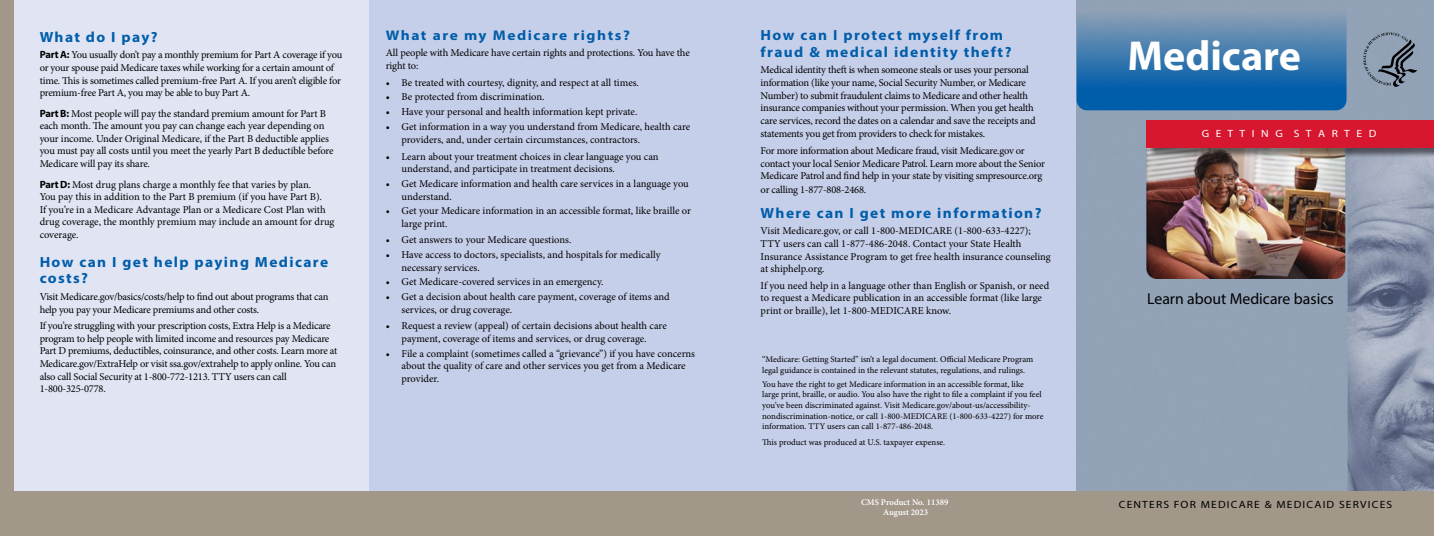
<style>
.page{position:relative;width:1434px;height:536px;background:#fff}
.page>*{position:absolute;margin:0;border:0;box-sizing:border-box;transform-origin:0 0}
.t1{font:700 42px "Myriad Pro";color:#fff}
.t2{font:15.75px "Myriad Pro";color:#000}
.t3{font:700 14.7px/16.8px "Myriad Pro";letter-spacing:.09em;color:#005daa;scale:1.05 1}
.t4{font:700 14px "Myriad Pro";letter-spacing:.1em;color:#005daa;scale:1.1 1}
.Text{font:10.5px/12.6px "Minion Pro";letter-spacing:-.01em;color:#000}
.t5{font:10.5px "Myriad Pro";letter-spacing:.1em;color:#000;scale:1.1 1}
.t6{font:10.5px "Myriad Pro";color:#fff;scale:1.1 1}
.Fact_Sheet_Text{font:8.75px/10.5px "Minion Pro";color:#000}
.Text-2{font:8.75px/10.5px "Minion Pro";color:#000}
.t7{font:600 8.75px/10.5px "Minion Pro";color:#fff;text-align:center}
.s1{font-family:"Myriad Pro";font-weight:700}
</style>
<div class="page">
<div style="left:0;top:482px;width:1433px;height:54px;background:#a2988a"></div>
<div style="left:0;top:0;width:1075px;height:490px;background:#e0e4f3"></div>
<div style="left:369px;top:0;width:708px;height:490px;background:#c6cfe9"></div>
<img style="left:1076px;top:0;width:357px;height:490px">
<svg style="left:1076px;top:0;width:270px;height:110px;background:#417caf"></svg>
<img style="left:1146px;top:147px;width:199px;height:132px">
<div style="left:1147px;top:122px;width:286px;height:36px;background:#000;opacity:.51"></div>
<div style="left:1146px;top:120px;width:287px;height:27px;background:#d7172f"></div>
<svg style="left:1363px;top:32px;width:54px;height:55px;background:#798798"></svg>
<div style="left:0;top:0;width:14px;height:526px;background:#a2988a"></div>
<h3 class="t3" style="left:40px;top:28px;width:114px">What do I pay?</h3>
<p class="Text" style="left:40px;top:49px;width:304px"><span class="s1">Part A:</span> You usually don’t pay a monthly premium for Part A coverage if you or your spouse paid Medicare taxes while working for a certain amount of time. This is sometimes called premium-free Part A. If you aren’t eligible for premium-free Part A, you may be able to buy Part A.</p>
<p class="Text" style="left:40px;top:107px;width:295px"><span class="s1">Part B:</span> Most people will pay the standard premium amount for Part B each month. The amount you pay can change each year depending on your income. Under Original Medicare, if the Part B deductible applies you must pay all costs until you meet the yearly Part B deductible before Medicare will pay its share.</p>
<p class="Text" style="left:40px;top:178px;width:296px"><span class="s1">Part D:</span> Most drug plans charge a monthly fee that varies by plan.<br>You pay this in addition to the Part B premium (if you have Part B).<br>If you’re in a Medicare Advantage Plan or a Medicare Cost Plan with drug coverage, the monthly premium may include an amount for drug coverage.</p>
<h3 class="t3" style="left:40px;top:253px;width:276px">How can I get help paying Medicare costs?</h3>
<p class="Text" style="left:40px;top:290px;width:290px">Visit Medicare.gov/basics/costs/help to find out about programs that can help you pay your Medicare premiums and other costs.</p>
<p class="Text" style="left:40px;top:319px;width:299px">If you’re struggling with your prescription costs, Extra Help is a Medicare program to help people with limited income and resources pay Medicare Part D premiums, deductibles, coinsurance, and other costs. Learn more at Medicare.gov/ExtraHelp or visit ssa.gov/extrahelp to apply online. You can also call Social Security at 1-800-772-1213. TTY users can call 1-800-325-0778.</p>
<h3 class="t4" style="left:386px;top:26px;width:223px">What are my Medicare rights?</h3>
<p class="Text" style="left:386px;top:47px;width:305px">All people with Medicare have certain rights and protections. You have the right to:</p>
<p class="Text" style="left:386px;top:76px;width:255px">• Be treated with courtesy, dignity, and respect at all times.</p>
<p class="Text" style="left:386px;top:91px;width:160px">• Be protected from discrimination.</p>
<p class="Text" style="left:386px;top:105px;width:253px">• Have your personal and health information kept private.</p>
<p class="Text" style="left:401px;top:119px;width:290px;line-height:13.7px;text-indent:-16px">• Get information in a way you understand from Medicare, health care providers, and, under certain circumstances, contractors.</p>
<p class="Text" style="left:401px;top:150px;width:258px;text-indent:-16px">• Learn about your treatment choices in clear language you can understand, and participate in treatment decisions.</p>
<p class="Text" style="left:401px;top:177px;width:289px;text-indent:-16px">• Get Medicare information and health care services in a language you understand.</p>
<p class="Text" style="left:401px;top:205px;width:291px;text-indent:-16px">• Get your Medicare information in an accessible format, like braille or large print.</p>
<p class="Text" style="left:386px;top:234px;width:187px">• Get answers to your Medicare questions.</p>
<p class="Text" style="left:401px;top:248px;width:260px;text-indent:-16px">• Have access to doctors, specialists, and hospitals for medically necessary services.</p>
<p class="Text" style="left:386px;top:276px;width:219px">• Get Medicare-covered services in an emergency.</p>
<p class="Text" style="left:401px;top:290px;width:270px;text-indent:-16px">• Get a decision about health care payment, coverage of items and services, or drug coverage.</p>
<p class="Text" style="left:386px;top:319px;width:282px;text-align:center">• Request a review (appeal) of certain decisions about health care payment, coverage of items and services, or drug coverage.</p>
<p class="Text" style="left:401px;top:347px;width:295px;text-indent:-16px">• File a complaint (sometimes called a “grievance”) if you have concerns about the quality of care and other services you get from a Medicare provider.</p>
<h3 class="t3" style="left:760px;top:26px;width:240px">How can I protect myself from fraud &amp; medical identity theft?</h3>
<p class="Text" style="left:760px;top:64px;width:276px">Medical identity theft is when someone steals or uses your personal information (like your name, Social Security Number, or Medicare Number) to submit fraudulent claims to Medicare and other health insurance companies without your permission. When you get health care services, record the dates on a calendar and save the receipts and</p>
<p class="Text" style="left:760px;top:128px;width:226px">statements you get from providers to check for mistakes.</p>
<p class="Text" style="left:760px;top:144px;width:286px">For more information about Medicare fraud, visit Medicare.gov or contact your local Senior Medicare Patrol. Learn more about the Senior<br>Medicare Patrol and find help in your state by visiting smpresource.org</p>
<p class="Text" style="left:760px;top:183px;width:107px">or calling 1-877-808-2468.</p>
<h3 class="t3" style="left:760px;top:204px;width:269px">Where can I get more information?</h3>
<p class="Text" style="left:760px;top:225px;width:292px">Visit Medicare.gov, or call 1-800-MEDICARE (1-800-633-4227); TTY users can call 1-877-486-2048. Contact your State Health Insurance Assistance Program to get free health insurance counseling at shiphelp.org.</p>
<p class="Text" style="left:760px;top:279px;width:290px">If you need help in a language other than English or Spanish, or need to request a Medicare publication in an accessible format (like large print or braille), let 1-800-MEDICARE know.</p>
<p class="Text-2" style="left:762px;top:354px;width:273px">“Medicare: Getting Started” isn’t a legal document. Official Medicare Program legal guidance is contained in the relevant statutes, regulations, and rulings.</p>
<p class="Fact_Sheet_Text" style="left:762px;top:379px;width:283px">You have the right to get Medicare information in an accessible format, like<br>large print, braille, or audio. You also have the right to file a complaint if you feel you’ve been discriminated against. Visit Medicare.gov/about-us/accessibility&shy;nondiscrimination-notice, or call 1-800-MEDICARE (1-800-633-4227) for more information. TTY users can call 1-877-486-2048.</p>
<p class="Fact_Sheet_Text" style="left:762px;top:436px;width:185px">This product was produced at U.S. taxpayer expense.</p>
<p class="t7" style="left:861px;top:496px;width:89px">CMS Product No. 11389<br>August 2023</p>
<h1 class="t1" style="left:1127px;top:28px;width:175px">Medicare</h1>
<p class="t6" style="left:1201px;top:127px;width:160px">G E T T I N G S T A R T E D</p>
<h2 class="t2" style="left:1147px;top:288px;width:188px">Learn about Medicare basics</h2>
<p class="t5" style="left:1118px;top:498px;width:250px">CENTERS FOR MEDICARE &amp; MEDICAID SERVICES</p>
</div>
